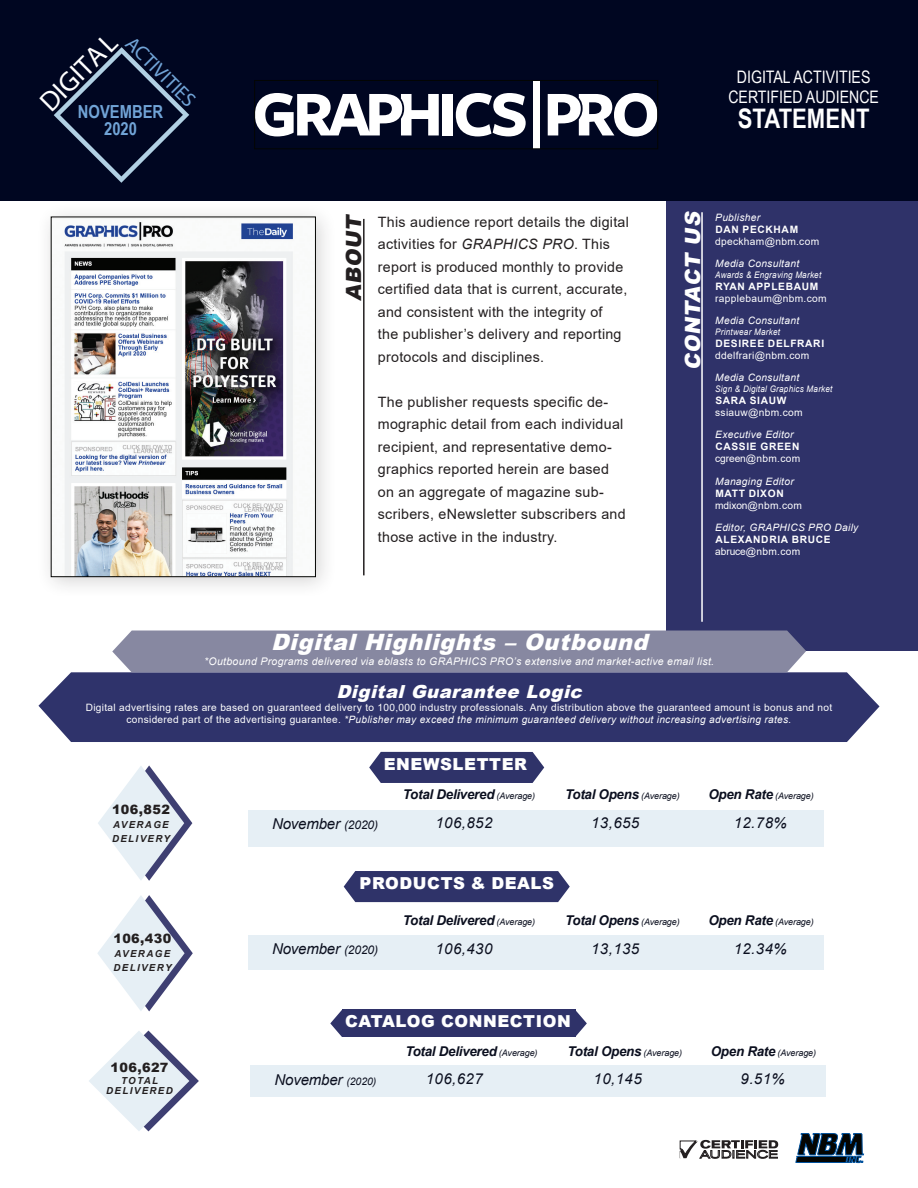
<style>
.page{position:relative;width:918px;height:1188px;background:#fff}
.page>*{position:absolute;margin:0;border:0;box-sizing:border-box;transform-origin:0 0}
.t1{font:27.9px "Myriad Pro";color:#fff}
.t2{font:700 27px "Arial Narrow";color:#fff}
.Heading{font:italic 900 22.5px "Arial";color:#fff}
.Heading-2{font:italic 900 21px "Arial";color:#fff}
.Heading-3{font:italic 900 21px "Arial";color:#231f20}
.t3{font:20.25px "Myriad Pro";color:#71a4d7}
.Heading-4{font:italic 900 18px "Arial";color:#fff}
.t4{font:700 18px/16.5px "Arial Narrow";color:#71a4d7;text-align:center}
.t5{font:17.25px "Arial Narrow";color:#fff}
.Heading3{font:900 16.5px "Arial";letter-spacing:.035em;color:#fff}
.Copy{font:italic 15px "Arial";letter-spacing:.03em;color:#0b0f1f}
.Copy-2{font:italic 15px "Arial";letter-spacing:-.01em;color:#0b0f1f}
.Copy-3{font:14.25px/22.5px "Arial";letter-spacing:.02em;color:#231f20}
.Heading_2{font:italic 700 13.5px "Arial";letter-spacing:-.02em;color:#0b0f1f}
.Heading__main{font:900 12.9px "Arial";letter-spacing:.03em;color:#231f20}
.Copy-4{font:italic 10.5px "Arial";letter-spacing:.03em;color:#fff}
.Copy-5{font:10.2px/12px "Arial";letter-spacing:.03em;color:#fff;text-align:center}
.Heading_2-2{font:italic 10.2px "Arial";letter-spacing:.03em;color:#fff}
.Name{font:700 10.2px "Arial";letter-spacing:.065em;color:#fff}
.Copy-6{font:10.2px "Arial";letter-spacing:-.01em;color:#fff}
.Heading__main-2{font:italic 700 9.6px "Arial";letter-spacing:.145em;color:#231f20}
.Heading_2-3{font:italic 9px "Arial";letter-spacing:.03em;color:#fff;scale:.9 1}
.Heading_2-4{font:italic 9px "Arial";letter-spacing:-.01em;color:#0b0f1f}
.s1{font-style:italic}
.s2{font-weight:400;font-size:9px}
.s3{font-weight:700;font-size:13.5px}
.s4{font-size:12px}
.s5{font-size:10.5px}
</style>
<div class="page">
<div style="left:38px;top:672px;width:842px;height:70px;background:#2f336b"></div>
<div style="left:666px;top:183px;width:252px;height:468px;background:#2f3269"></div>
<hr style="left:701px;top:212px;width:2px;height:410px;background:#fff">
<svg style="left:796px;top:1133px;width:68px;height:31px;background:#354b5f"></svg>
<div style="left:0;top:0;width:918px;height:201px;background:#000621"></div>
<svg style="left:679px;top:1140px;width:99px;height:19px"></svg>
<svg style="left:54px;top:47px;width:135px;height:136px"></svg>
<svg style="left:254px;top:80px;width:404px;height:69px"></svg>
<div style="left:36px;top:202px;width:302px;height:397px;background:#231f20;opacity:.2"></div>
<img style="left:51px;top:217px;width:265px;height:360px">
<hr style="left:363px;top:219px;width:2px;height:356px;background:#231f20">
<div style="left:112px;top:631px;width:694px;height:41px;background:#8788a1"></div>
<div style="left:249px;top:810px;width:575px;height:37px;background:#e6eff5"></div>
<svg style="left:369px;top:752px;width:175px;height:31px;background:#3c4072"></svg>
<svg style="left:344px;top:871px;width:226px;height:31px;background:#393d70"></svg>
<div style="left:249px;top:935px;width:575px;height:35px;background:#e6eff5"></div>
<svg style="left:98px;top:765px;width:94px;height:116px"></svg>
<svg style="left:97px;top:895px;width:96px;height:116px"></svg>
<div style="left:250px;top:1065px;width:575px;height:32px;background:#e6eff5"></div>
<div style="left:342px;top:1010px;width:233px;height:27px;background:#2f3269"></div>
<svg style="left:575px;top:1010px;width:12px;height:27px"></svg>
<svg style="left:330px;top:1010px;width:12px;height:27px"></svg>
<svg style="left:89px;top:1031px;width:110px;height:100px"></svg>
<h1 class="t1" style="left:32px;top:94px;width:98px;rotate:-45deg">DIGITAL</h1>
<h3 class="t3" style="left:138px;top:31px;width:92px;rotate:45deg">ACTIVITIES</h3>
<p class="t4" style="left:78px;top:103px;width:87px">NOVEMBER<br>2020</p>
<p class="Heading-3" style="left:338px;top:301px;width:91px;rotate:-90deg">ABOUT</p>
<p class="Copy-3" style="left:378px;top:210px;width:253px">This audience report details the digital activities for <span class="s1">GRAPHICS PRO</span>. This report is produced monthly to provide certified data that is current, accurate, and consistent with the integrity of<br>the publisher’s delivery and reporting protocols and disciplines.</p>
<p class="Copy-3" style="left:378px;top:390px;width:249px">The publisher requests specific de&shy;mographic detail from each individual recipient, and representative demo&shy;graphics reported herein are based on an aggregate of magazine sub&shy;scribers, eNewsletter subscribers and those active in the industry.</p>
<p class="t5" style="left:737px;top:64px;width:135px">DIGITAL ACTIVITIES</p>
<p class="t5" style="left:728px;top:84px;width:152px">CERTIFIED AUDIENCE</p>
<p class="t2" style="left:738px;top:98px;width:133px">STATEMENT</p>
<p class="Heading-2" style="left:677px;top:370px;width:164px;rotate:-90deg">CONTACT US</p>
<p class="Heading_2-2" style="left:715px;top:210px;width:46px">Publisher</p>
<p class="Name" style="left:715px;top:222px;width:84px">DAN PECKHAM</p>
<p class="Copy-5" style="left:715px;top:235px;width:105px">dpeckham@nbm.com</p>
<p class="Heading_2-2" style="left:715px;top:257px;width:85px">Media Consultant</p>
<p class="Heading_2-3" style="left:715px;top:269px;width:119px">Awards &amp; Engraving Market</p>
<p class="Name" style="left:715px;top:279px;width:104px">RYAN APPLEBAUM</p>
<p class="Copy-5" style="left:715px;top:292px;width:113px">rapplebaum@nbm.com</p>
<p class="Heading_2-2" style="left:715px;top:314px;width:85px">Media Consultant</p>
<p class="Heading_2-3" style="left:715px;top:326px;width:74px">Printwear Market</p>
<p class="Name" style="left:715px;top:336px;width:110px">DESIREE DELFRARI</p>
<p class="Copy-5" style="left:715px;top:349px;width:96px">ddelfrari@nbm.com</p>
<p class="Heading_2-2" style="left:715px;top:371px;width:85px">Media Consultant</p>
<p class="Heading_2-3" style="left:715px;top:383px;width:132px">Sign &amp; Digital Graphics Market</p>
<p class="Name" style="left:715px;top:393px;width:72px">SARA SIAUW</p>
<p class="Copy-5" style="left:715px;top:406px;width:89px">ssiauw@nbm.com</p>
<p class="Heading_2-2" style="left:715px;top:428px;width:80px">Executive Editor</p>
<p class="Name" style="left:715px;top:439px;width:86px">CASSIE GREEN</p>
<p class="Copy-6" style="left:715px;top:452px;width:87px">cgreen@nbm.com</p>
<p class="Heading_2-2" style="left:715px;top:474px;width:80px">Managing Editor</p>
<p class="Name" style="left:715px;top:486px;width:70px">MATT DIXON</p>
<p class="Copy-6" style="left:715px;top:498px;width:88px">mdixon@nbm.com</p>
<p class="Heading_2-2" style="left:715px;top:521px;width:145px">Editor, GRAPHICS PRO Daily</p>
<p class="Name" style="left:715px;top:532px;width:117px">ALEXANDRIA BRUCE</p>
<p class="Copy-6" style="left:715px;top:545px;width:87px">abruce@nbm.com</p>
<p class="Heading" style="left:271px;top:626px;width:386px">DigitalHighlights –Outbound</p>
<p class="Copy-4" style="left:204px;top:655px;width:512px">*Outbound Programs delivered via eblasts to GRAPHICS PRO’s extensive and market-active email list.</p>
<p class="Heading-4" style="left:336px;top:678px;width:253px">DigitalGuarantee Logic</p>
<p class="Copy-5" style="left:86px;top:701px;width:748px">Digital advertising rates are based on guaranteed delivery to 100,000 industry professionals. Any distribution above the guaranteed amount is bonus and not considered part of the advertising guarantee. <span class="s1">*Publisher may exceed the minimum guaranteed delivery without increasing advertising rates.</span></p>
<p class="Heading__main" style="left:112px;top:800px;width:59px">106,852</p>
<p class="Heading__main-2" style="left:113px;top:818px;width:57px">AVERAGE</p>
<p class="Heading__main-2" style="left:112px;top:832px;width:60px">DELIVERY</p>
<p class="Heading__main" style="left:113px;top:929px;width:59px">106,430</p>
<p class="Heading__main-2" style="left:115px;top:948px;width:57px">AVERAGE</p>
<p class="Heading__main-2" style="left:113px;top:962px;width:60px">DELIVERY</p>
<p class="Heading__main" style="left:111px;top:1058px;width:59px">106,627</p>
<p class="Heading__main-2" style="left:121px;top:1074px;width:38px">TOTAL</p>
<p class="Heading__main-2" style="left:106px;top:1085px;width:68px">DELIVERED</p>
<p class="Heading3" style="left:384px;top:753px;width:145px">ENEWSLETTER</p>
<p class="Heading_2" style="left:403px;top:786px;width:134px">Total Delivered <span class="s2">(Average)</span></p>
<p class="Heading_2" style="left:565px;top:786px;width:116px">Total Opens <span class="s2">(Average)</span></p>
<p class="Heading_2-4" style="left:708px;top:790px;width:107px"><span class="s3">Open Rate</span> (Average)</p>
<p class="Copy" style="left:436px;top:813px;width:58px">106,852</p>
<p class="Copy" style="left:591px;top:813px;width:50px">13,655</p>
<p class="Copy" style="left:734px;top:813px;width:55px">12.78%</p>
<p class="Copy-2" style="left:272px;top:814px;width:108px">November <span class="s4">(2020)</span></p>
<p class="Heading3" style="left:360px;top:872px;width:196px">PRODUCTS &amp; DEALS</p>
<p class="Heading_2" style="left:403px;top:911px;width:134px">Total Delivered <span class="s2">(Average)</span></p>
<p class="Heading_2" style="left:565px;top:911px;width:116px">Total Opens <span class="s2">(Average)</span></p>
<p class="Heading_2-4" style="left:708px;top:916px;width:107px"><span class="s3">Open Rate</span> (Average)</p>
<p class="Copy" style="left:436px;top:939px;width:58px">106,430</p>
<p class="Copy" style="left:591px;top:939px;width:50px">13,135</p>
<p class="Copy" style="left:734px;top:939px;width:55px">12.34%</p>
<p class="Copy-2" style="left:272px;top:939px;width:108px">November <span class="s4">(2020)</span></p>
<p class="Heading3" style="left:345px;top:1010px;width:227px">CATALOG CONNECTION</p>
<p class="Copy-2" style="left:274px;top:1070px;width:103px">November <span class="s5">(2020)</span></p>
<p class="Heading_2" style="left:405px;top:1043px;width:134px">Total Delivered <span class="s2">(Average)</span></p>
<p class="Copy" style="left:426px;top:1069px;width:58px">106,627</p>
<p class="Heading_2" style="left:567px;top:1043px;width:116px">Total Opens <span class="s2">(Average)</span></p>
<p class="Copy" style="left:594px;top:1069px;width:50px">10,145</p>
<p class="Heading_2-4" style="left:711px;top:1047px;width:107px"><span class="s3">Open Rate</span> (Average)</p>
<p class="Copy" style="left:741px;top:1069px;width:46px">9.51%</p>
</div>
